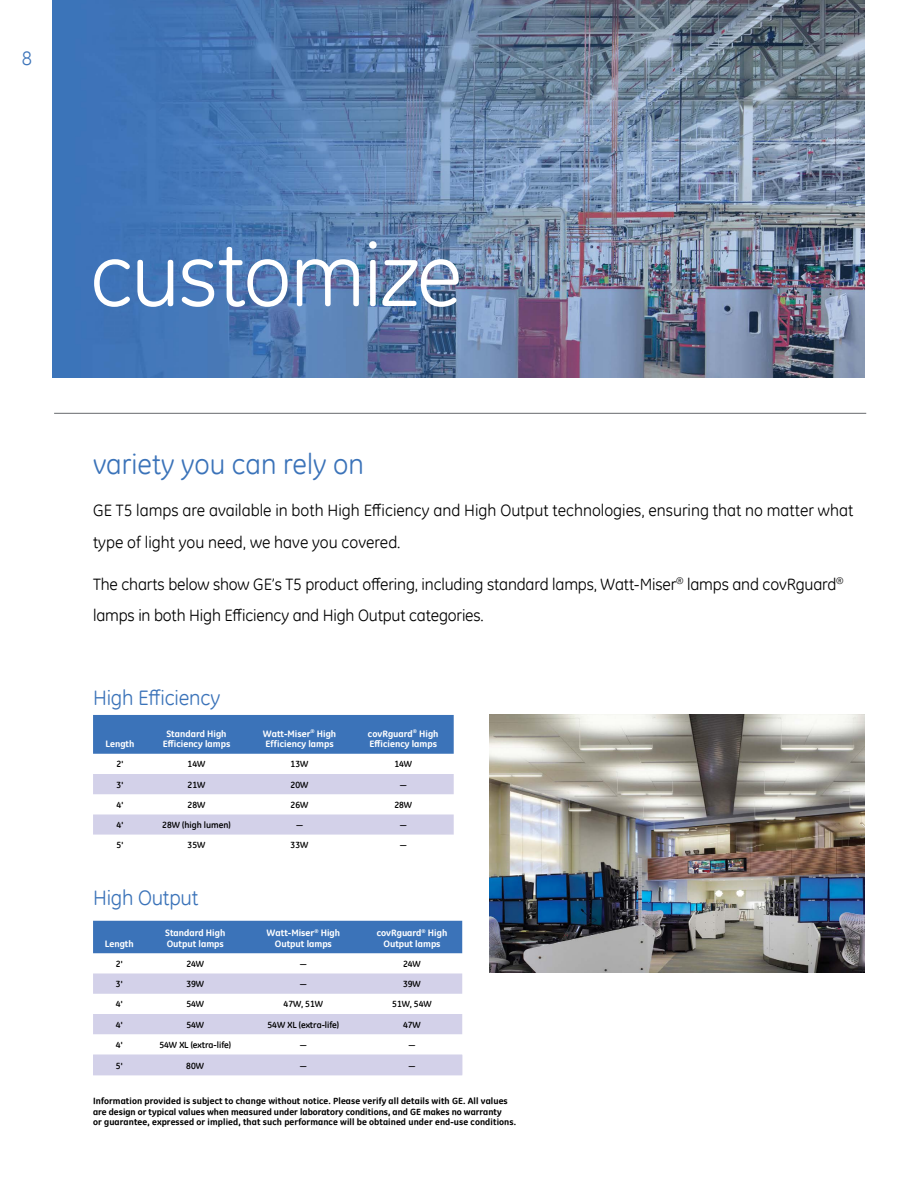
<style>
.page{position:relative;width:918px;height:1188px;background:#fff}
.page>*{position:absolute;margin:0;border:0;box-sizing:border-box;transform-origin:0 0}
.t1{font:90px "GE Inspira";letter-spacing:-.02em;color:#fff}
.t2{font:28.5px "GE Inspira";color:#3b73b9}
.t3{font:21px "GE Inspira";letter-spacing:-.01em;color:#3b73b9}
.t4{font:19.5px "GE Inspira";color:#3b73b9}
.t5{font:16.5px/31.5px "GE Inspira";letter-spacing:-.01em;color:#000}
.t6{font:700 9.3px/10.5px "GE Inspira Pitch";color:#fff;text-align:center}
.t7{font:700 9px/10.5px "GE Inspira Pitch";letter-spacing:.01em;color:#000}
.t8{font:700 9px "GE Inspira";color:#000}
</style>
<div class="page">
<img style="left:53px;top:0;width:812px;height:377px">
<hr style="left:54px;top:413px;width:812px;height:1px;background:#808285">
<div style="left:93px;top:715px;width:361px;height:39px;background:#3b73b9"></div>
<svg style="left:93px;top:774px;width:361px;height:61px"></svg>
<div style="left:93px;top:921px;width:369px;height:32px;background:#3b73b9"></div>
<img style="left:489px;top:715px;width:376px;height:257px">
<svg style="left:93px;top:974px;width:369px;height:101px"></svg>
<p class="t4" style="left:22px;top:45px;width:12px">8</p>
<h1 class="t1" style="left:90px;top:217px;width:374px">customize</h1>
<h2 class="t2" style="left:93px;top:446px;width:272px">variety you can rely on</h2>
<p class="t5" style="left:93px;top:494px;width:762px">GE T5 lamps are available in both High Efficiency and High Output technologies, ensuring that no matter what type of light you need, we have you covered.</p>
<p class="t5" style="left:93px;top:568px;width:752px">The charts below show GE’s T5 product offering, including standard lamps, Watt-Miser<sup>®</sup> lamps and covRguard<sup>® </sup>lamps in both High Efficiency and High Output categories.</p>
<p class="t3" style="left:93px;top:684px;width:129px">High Efficiency</p>
<p class="t6" style="left:105px;top:739px;width:31px">Length</p>
<p class="t6" style="left:163px;top:728px;width:69px">Standard High<br>Efficiency lamps</p>
<p class="t6" style="left:263px;top:728px;width:75px;text-align:left">Watt-Miser<sup>®</sup> High<br>Efficiency lamps</p>
<p class="t6" style="left:368px;top:728px;width:72px;text-align:left">covRguard<sup>®</sup> High<br>Efficiency lamps</p>
<p class="t8" style="left:117px;top:758px;width:8px">2'</p>
<p class="t8" style="left:188px;top:758px;width:19px">14W</p>
<p class="t8" style="left:291px;top:758px;width:19px">13W</p>
<p class="t8" style="left:394px;top:758px;width:19px">14W</p>
<p class="t8" style="left:117px;top:779px;width:8px">3'</p>
<p class="t8" style="left:188px;top:779px;width:19px">21W</p>
<p class="t8" style="left:291px;top:779px;width:19px">20W</p>
<p class="t8" style="left:400px;top:779px;width:9px">—</p>
<p class="t8" style="left:117px;top:799px;width:8px">4'</p>
<p class="t8" style="left:188px;top:799px;width:19px">28W</p>
<p class="t8" style="left:291px;top:799px;width:19px">26W</p>
<p class="t8" style="left:394px;top:799px;width:19px">28W</p>
<p class="t8" style="left:117px;top:819px;width:8px">4'</p>
<p class="t8" style="left:162px;top:819px;width:70px">28W (high lumen)</p>
<p class="t8" style="left:296px;top:819px;width:9px">—</p>
<p class="t8" style="left:400px;top:819px;width:9px">—</p>
<p class="t8" style="left:117px;top:839px;width:8px">5'</p>
<p class="t8" style="left:188px;top:839px;width:19px">35W</p>
<p class="t8" style="left:291px;top:839px;width:19px">33W</p>
<p class="t8" style="left:400px;top:839px;width:9px">—</p>
<p class="t3" style="left:93px;top:884px;width:107px">High Output</p>
<p class="t6" style="left:105px;top:938px;width:31px">Length</p>
<p class="t6" style="left:165px;top:928px;width:62px;text-align:left">Standard High<br>Output lamps</p>
<p class="t6" style="left:267px;top:928px;width:75px">Watt-Miser<sup>®</sup> High<br>Output lamps</p>
<p class="t6" style="left:377px;top:928px;width:72px">covRguard<sup>®</sup> High<br>Output lamps</p>
<p class="t8" style="left:116px;top:958px;width:8px">2'</p>
<p class="t8" style="left:186px;top:958px;width:19px">24W</p>
<p class="t8" style="left:300px;top:958px;width:9px">—</p>
<p class="t8" style="left:403px;top:958px;width:19px">24W</p>
<p class="t8" style="left:116px;top:978px;width:8px">3'</p>
<p class="t8" style="left:186px;top:978px;width:19px">39W</p>
<p class="t8" style="left:300px;top:978px;width:9px">—</p>
<p class="t8" style="left:403px;top:978px;width:19px">39W</p>
<p class="t8" style="left:116px;top:998px;width:8px">4'</p>
<p class="t8" style="left:186px;top:998px;width:19px">54W</p>
<p class="t8" style="left:284px;top:998px;width:41px">47W, 51W</p>
<p class="t8" style="left:392px;top:998px;width:41px">51W, 54W</p>
<p class="t8" style="left:116px;top:1019px;width:8px">4'</p>
<p class="t8" style="left:186px;top:1019px;width:19px">54W</p>
<p class="t8" style="left:268px;top:1019px;width:73px">54W XL (extra-life)</p>
<p class="t8" style="left:403px;top:1019px;width:19px">47W</p>
<p class="t8" style="left:116px;top:1039px;width:8px">4'</p>
<p class="t8" style="left:159px;top:1039px;width:73px">54W XL (extra-life)</p>
<p class="t8" style="left:300px;top:1039px;width:9px">—</p>
<p class="t8" style="left:408px;top:1039px;width:9px">—</p>
<p class="t8" style="left:116px;top:1060px;width:8px">5'</p>
<p class="t8" style="left:186px;top:1060px;width:19px">80W</p>
<p class="t8" style="left:300px;top:1060px;width:9px">—</p>
<p class="t8" style="left:408px;top:1060px;width:9px">—</p>
<p class="t7" style="left:93px;top:1096px;width:425px">Information provided is subject to change without notice. Please verify all details with GE. All values are design or typical values when measured under laboratory conditions, and GE makes no warranty<br>or guarantee, expressed or implied, that such performance will be obtained under end-use conditions.</p>
</div>
